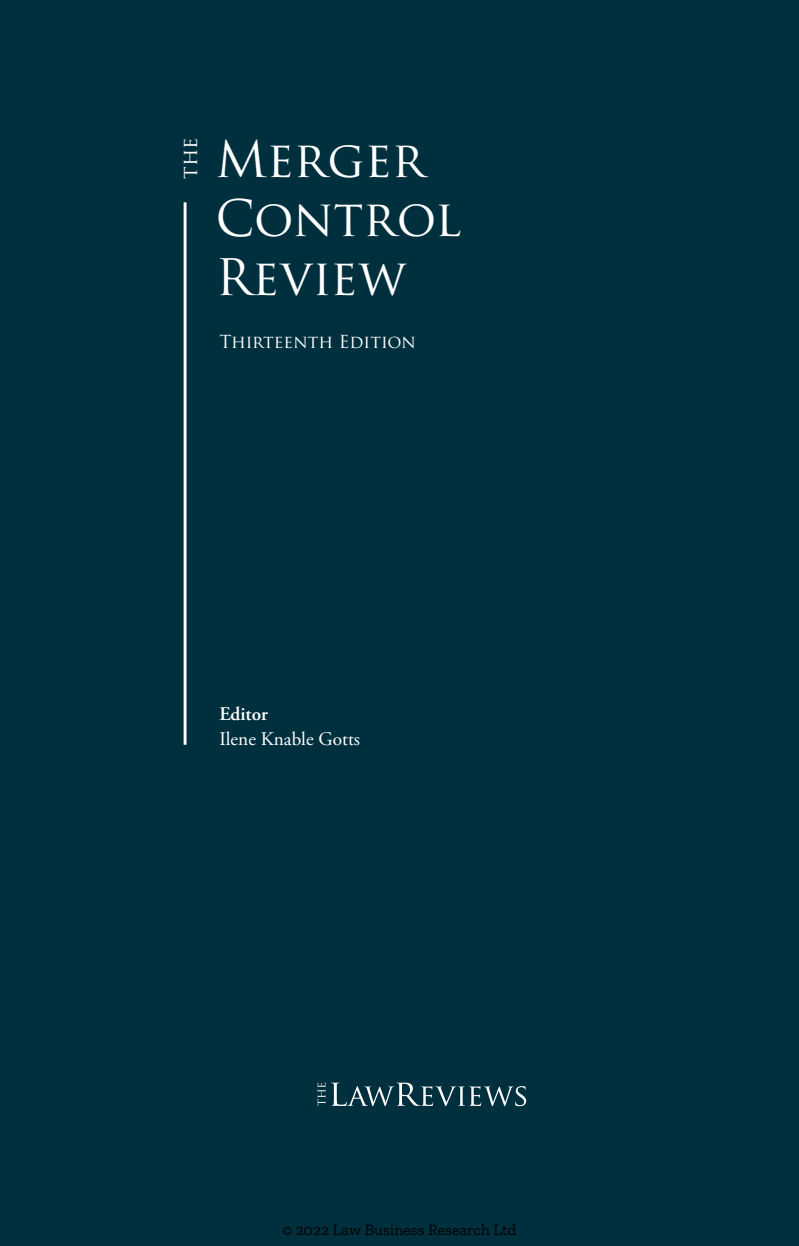
<style>
.page{position:relative;width:799px;height:1246px;background:#fff}
.page>*{position:absolute;margin:0;border:0;box-sizing:border-box;transform-origin:0 0}
.t1{font:49px/58.8px "Trajan Pro";color:#fff}
.t2{font:20.47px "Trajan Pro";color:#fff}
.t3{font:19.25px "Adobe Garamond Pro";color:#fff}
.t4{font:600 19.25px "Adobe Garamond Pro";color:#fff}
.t5{font:17.5px "Trajan Pro";color:#fff}
.t6{font:15.75px "Zilla Slab";color:#000}
</style>
<div class="page">
<div style="left:0;top:0;width:799px;height:1245px;background:#00303e"></div>
<hr style="left:184px;top:202px;width:2px;height:542px;background:#fff">
<svg style="left:331px;top:1082px;width:195px;height:23px"></svg>
<svg style="left:317px;top:1082px;width:8px;height:23px"></svg>
<p class="t2" style="left:177px;top:179px;width:43px;rotate:-90deg">the</p>
<h1 class="t1" style="left:215px;top:129px;width:247px">Merger<br>Control<br>Review</h1>
<p class="t5" style="left:219px;top:331px;width:198px">Thirteenth Edition</p>
<p class="t4" style="left:219px;top:702px;width:50px">Editor</p>
<p class="t3" style="left:219px;top:727px;width:142px">Ilene Knable Gotts</p>
<p class="t6" style="left:282px;top:1220px;width:236px">© 2022 Law Business Research Ltd</p>
</div>
